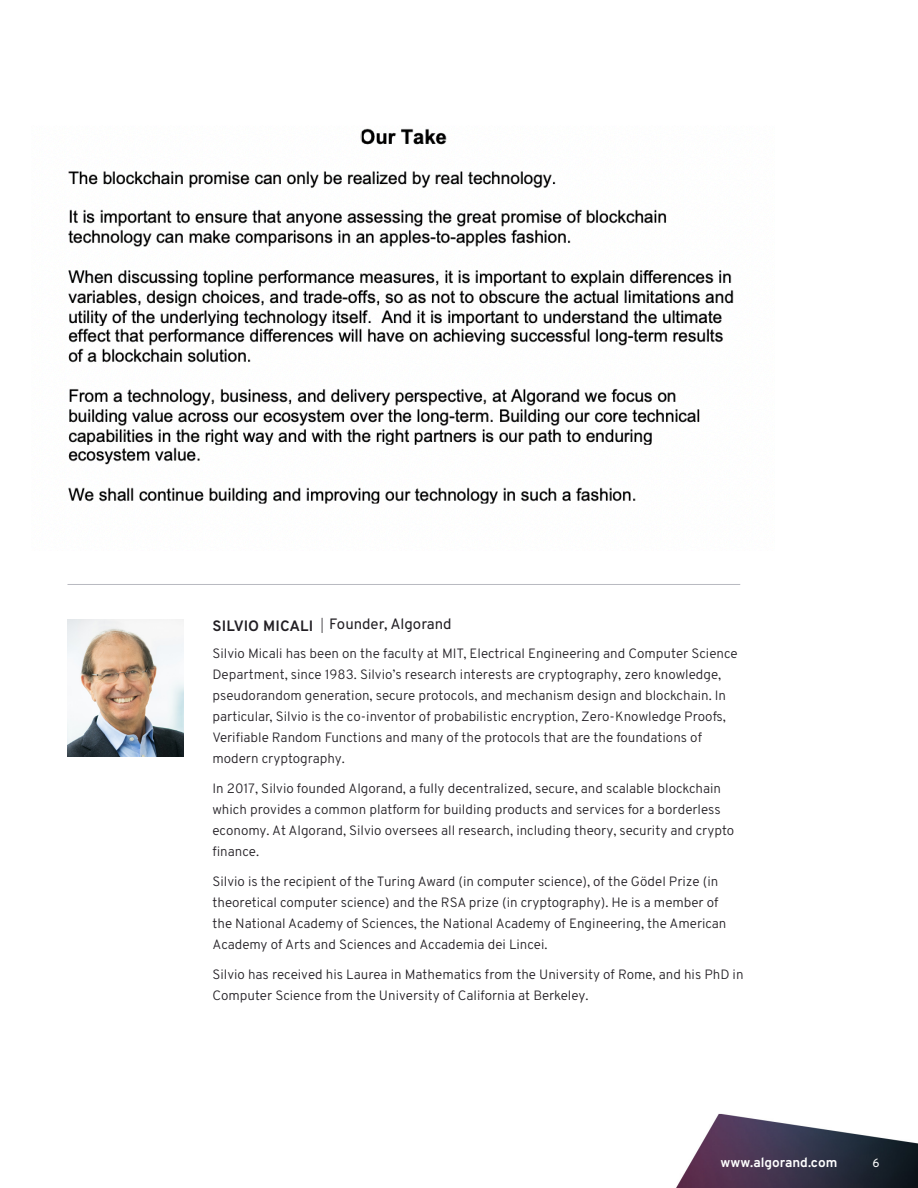
<style>
.page{position:relative;width:918px;height:1188px;background:#fff}
.page>*{position:absolute;margin:0;border:0;box-sizing:border-box;transform-origin:0 0}
.t1{font:15px "Overpass";color:#221f24}
.t2{font:300 13.5px/21px "Overpass";color:#221f24}
.t3{font:700 13.5px "Overpass";color:#fff}
.t4{font:12px "Overpass";color:#fff}
.s1{font-weight:700}
.s2{font-weight:300;font-size:10.5px}
</style>
<div class="page">
<img style="left:67px;top:584px;width:851px;height:604px">
<img style="left:68px;top:620px;width:116px;height:136px">
<hr style="left:68px;top:584px;width:672px;height:1px;background:#b8b9c0">
<img style="left:68px;top:128px;width:666px;height:376px">
<p class="t1" style="left:213px;top:613px;width:241px"><span class="s1">SILVIO MICALI</span> <span class="s2">|</span> Founder, Algorand</p>
<p class="t2" style="left:212px;top:643px;width:527px">Silvio Micali has been on the faculty at MIT, Electrical Engineering and Computer Science Department, since 1983. Silvio’s research interests are cryptography, zero knowledge, pseudorandom generation, secure protocols, and mechanism design and blockchain. In particular, Silvio is the co-inventor of probabilistic encryption, Zero-Knowledge Proofs, Verifiable Random Functions and many of the protocols that are the foundations of modern cryptography.</p>
<p class="t2" style="left:212px;top:778px;width:523px">In 2017, Silvio founded Algorand, a fully decentralized, secure, and scalable blockchain which provides a common platform for building products and services for a borderless economy. At Algorand, Silvio oversees all research, including theory, security and crypto finance.</p>
<p class="t2" style="left:212px;top:871px;width:515px">Silvio is the recipient of the Turing Award (in computer science), of the Gödel Prize (in theoretical computer science) and the RSA prize (in cryptography). He is a member of the National Academy of Sciences, the National Academy of Engineering, the American Academy of Arts and Sciences and Accademia dei Lincei.</p>
<p class="t2" style="left:212px;top:964px;width:533px">Silvio has received his Laurea in Mathematics from the University of Rome, and his PhD in<br>Computer Science from the University of California at Berkeley.</p>
<p class="t3" style="left:721px;top:1153px;width:118px">www.algorand.com</p>
<p class="t4" style="left:873px;top:1155px;width:9px">6</p>
</div>
